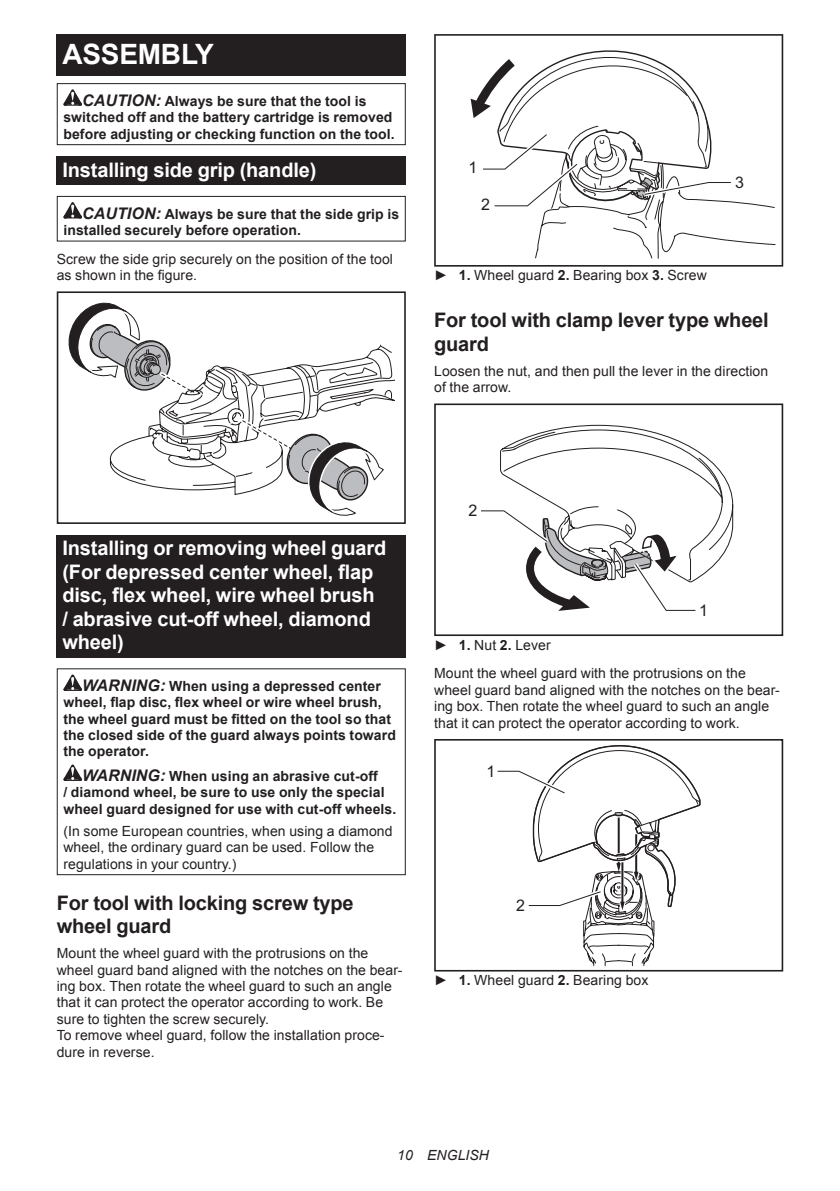
<style>
.page{position:relative;width:840px;height:1191px;background:#fff}
.page>*{position:absolute;margin:0;border:0;box-sizing:border-box;transform-origin:0 0}
.t1{font:700 28px "Arial";letter-spacing:-.01em;color:#fff}
.t2{font:700 20px/23.4px "Arial";letter-spacing:-.01em;color:#fff}
.t3{font:700 20px/23.4px "Arial";letter-spacing:-.01em;color:#231f20}
.t4{font:16px "Arial";color:#231f20}
.t5{font:14px/16.4px "Arial";letter-spacing:.005em;color:#231f20}
.t6{font:700 14px/16.4px "Arial";letter-spacing:.005em;color:#231f20}
.t7{font:italic 14px "Arial";letter-spacing:.005em;color:#231f20}
.s1{font-style:italic;font-size:16px}
.s2{font-weight:700}
</style>
<div class="page">
<div style="left:57px;top:34px;width:348px;height:41px;background:#231f20"></div>
<svg style="left:63px;top:89px;width:19px;height:17px"></svg>
<div style="left:57px;top:83px;width:348px;height:62px;border:1px solid #231f20"></div>
<div style="left:57px;top:156px;width:348px;height:29px;background:#231f20"></div>
<svg style="left:63px;top:202px;width:19px;height:16px"></svg>
<div style="left:57px;top:196px;width:348px;height:45px;border:1px solid #231f20"></div>
<svg style="left:110px;top:344px;width:285px;height:151px"></svg>
<svg style="left:199px;top:452px;width:13px;height:2px"></svg>
<svg style="left:237px;top:415px;width:147px;height:101px"></svg>
<svg style="left:68px;top:302px;width:124px;height:92px"></svg>
<div style="left:57px;top:291px;width:348px;height:233px;border:2px solid #231f20"></div>
<div style="left:57px;top:535px;width:348px;height:122px;background:#231f20"></div>
<svg style="left:63px;top:674px;width:19px;height:17px"></svg>
<svg style="left:63px;top:764px;width:19px;height:17px"></svg>
<div style="left:57px;top:668px;width:348px;height:207px;border:1px solid #231f20"></div>
<svg style="left:434px;top:34px;width:348px;height:233px"></svg>
<div style="left:434px;top:403px;width:348px;height:233px;border:2px solid #231f20"></div>
<svg style="left:481px;top:425px;width:251px;height:186px"></svg>
<div style="left:434px;top:739px;width:348px;height:232px;border:2px solid #231f20"></div>
<svg style="left:493px;top:745px;width:208px;height:226px"></svg>
<h1 class="t1" style="left:62px;top:35px;width:153px">ASSEMBLY</h1>
<p class="t6" style="left:63px;top:93px;width:332px;text-indent:19px"><span class="s1">CAUTION:</span> Always be sure that the tool is switched off and the battery cartridge is removed before adjusting or checking function on the tool.</p>
<h2 class="t2" style="left:62px;top:158px;width:255px">Installing side grip (handle)</h2>
<p class="t6" style="left:63px;top:206px;width:337px;text-indent:19px"><span class="s1">CAUTION:</span> Always be sure that the side grip is installed securely before operation.</p>
<p class="t5" style="left:57px;top:251px;width:337px">Screw the side grip securely on the position of the tool as shown in the figure.</p>
<p class="t4" style="left:468px;top:157px;width:10px">1</p>
<p class="t4" style="left:481px;top:194px;width:10px">2</p>
<p class="t4" style="left:734px;top:172px;width:10px">3</p>
<p class="t5" style="left:434px;top:267px;width:274px">► <span class="s2">1.</span> Wheel guard <span class="s2">2.</span> Bearing box <span class="s2">3.</span> Screw</p>
<h2 class="t3" style="left:434px;top:309px;width:336px">For tool with clamp lever type wheel guard</h2>
<p class="t5" style="left:434px;top:363px;width:335px">Loosen the nut, and then pull the lever in the direction of the arrow.</p>
<h2 class="t2" style="left:62px;top:537px;width:325px">Installing or removing wheel guard (For depressed center wheel, flap disc, flex wheel, wire wheel brush<br>/ abrasive cut-off wheel, diamond wheel)</h2>
<p class="t6" style="left:63px;top:678px;width:334px;text-indent:19px"><span class="s1">WARNING:</span> When using a depressed center wheel, flap disc, flex wheel or wire wheel brush, the wheel guard must be fitted on the tool so that the closed side of the guard always points toward the operator.</p>
<p class="t6" style="left:63px;top:768px;width:334px;text-indent:19px"><span class="s1">WARNING:</span> When using an abrasive cut-off<br>/ diamond wheel, be sure to use only the special wheel guard designed for use with cut-off wheels.</p>
<p class="t5" style="left:63px;top:822px;width:330px">(In some European countries, when using a diamond wheel, the ordinary guard can be used. Follow the regulations in your country.)</p>
<h2 class="t3" style="left:57px;top:891px;width:298px">For tool with locking screw type wheel guard</h2>
<p class="t5" style="left:57px;top:945px;width:347px">Mount the wheel guard with the protrusions on the wheel guard band aligned with the notches on the bear&shy;ing box. Then rotate the wheel guard to such an angle that it can protect the operator according to work. Be sure to tighten the screw securely.<br>To remove wheel guard, follow the installation proce&shy;dure in reverse.</p>
<p class="t4" style="left:468px;top:500px;width:10px">2</p>
<p class="t4" style="left:698px;top:600px;width:10px">1</p>
<p class="t5" style="left:434px;top:630px;width:313px;line-height:28.8px">► <span class="s2">1.</span> Nut <span class="s2">2.</span> Lever<br>Mount the wheel guard with the protrusions on the</p>
<p class="t5" style="left:434px;top:682px;width:347px">wheel guard band aligned with the notches on the bear&shy;ing box. Then rotate the wheel guard to such an angle that it can protect the operator according to work.</p>
<p class="t4" style="left:486px;top:760px;width:10px">1</p>
<p class="t4" style="left:516px;top:894px;width:10px">2</p>
<p class="t5" style="left:434px;top:972px;width:216px">► <span class="s2">1.</span> Wheel guard <span class="s2">2.</span> Bearing box</p>
<p class="t7" style="left:397px;top:1146px;width:93px">10 ENGLISH</p>
</div>
